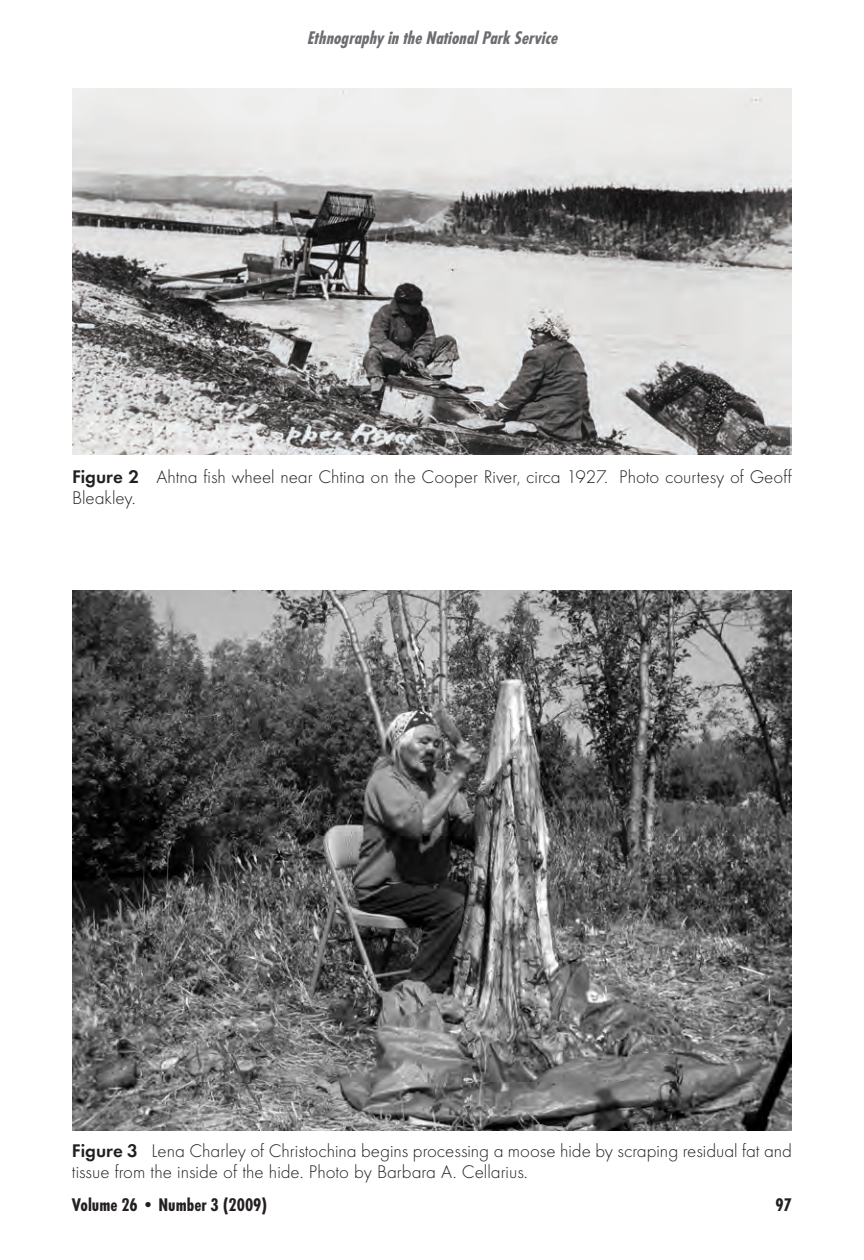
<style>
.page{position:relative;width:864px;height:1260px;background:#fff}
.page>*{position:absolute;margin:0;border:0;box-sizing:border-box;transform-origin:0 0}
.t1{font:300 19px/21px "Function LH";color:#231f20}
.t2{font:italic 700 19px "Function Cond";color:#6c6d70}
.t3{font:700 19px "Function Cond";color:#231f20}
.s1{font-family:"Function";font-weight:700}
</style>
<div class="page">
<img style="left:72px;top:89px;width:720px;height:365px">
<img style="left:72px;top:590px;width:720px;height:540px">
<p class="t2" style="left:307px;top:26px;width:252px">Ethnography in the National Park Service</p>
<p class="t1" style="left:72px;top:466px;width:722px"><span class="s1">Figure 2</span> Ahtna fish wheel near Chtina on the Cooper River, circa 1927. Photo courtesy of Geoff<br>Bleakley.</p>
<p class="t1" style="left:72px;top:1140px;width:722px"><span class="s1">Figure 3</span> Lena Charley of Christochina begins processing a moose hide by scraping residual fat and tissue from the inside of the hide. Photo by Barbara A. Cellarius.</p>
<p class="t3" style="left:72px;top:1193px;width:197px">Volume 26 • Number 3 (2009)</p>
<p class="t3" style="left:776px;top:1193px;width:18px">97</p>
</div>
